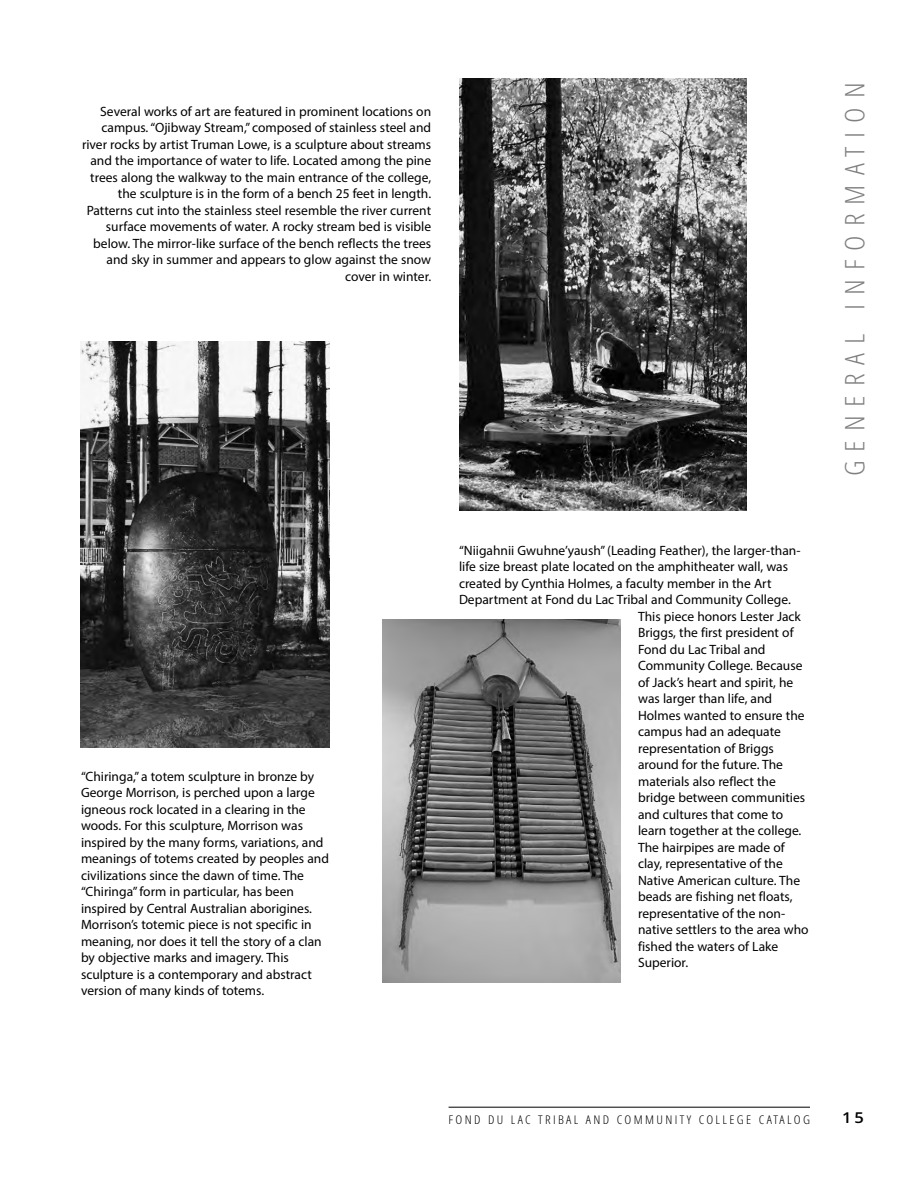
<style>
.page{position:relative;width:918px;height:1188px;background:#fff}
.page>*{position:absolute;margin:0;border:0;box-sizing:border-box;transform-origin:0 0}
.t1{font:300 condensed 27px "Open Sans";letter-spacing:.3em;color:#808080;scale:1.1 1}
.t2{font:600 15px "Open Sans";color:#000;scale:1.1 1}
.t3{font:13.5px/16.5px "Myriad Pro";color:#000;text-align:right}
.t4{font:300 condensed 12px "Open Sans";letter-spacing:.18em;color:#000;scale:1.1 1}
</style>
<div class="page">
<hr style="left:449px;top:1107px;width:361px;height:1px;background:#000">
<img style="left:459px;top:79px;width:288px;height:432px">
<img style="left:81px;top:342px;width:248px;height:405px">
<img style="left:383px;top:620px;width:237px;height:362px">
<p class="t3" style="left:82px;top:104px;width:351px">Several works of art are featured in prominent locations on campus. “Ojibway Stream,” composed of stainless steel and river rocks by artist Truman Lowe, is a sculpture about streams and the importance of water to life. Located among the pine trees along the walkway to the main entrance of the college, the sculpture is in the form of a bench 25 feet in length.<br>Patterns cut into the stainless steel resemble the river current surface movements of water. A rocky stream bed is visible below. The mirror-like surface of the bench reflects the trees and sky in summer and appears to glow against the snow cover in winter.</p>
<p class="t3" style="left:81px;top:769px;width:250px;text-align:left">“Chiringa,” a totem sculpture in bronze by George Morrison, is perched upon a large igneous rock located in a clearing in the woods. For this sculpture, Morrison was inspired by the many forms, variations, and meanings of totems created by peoples and civilizations since the dawn of time. The “Chiringa” form in particular, has been inspired by Central Australian aborigines.<br>Morrison’s totemic piece is not specific in meaning, nor does it tell the story of a clan by objective marks and imagery. This sculpture is a contemporary and abstract version of many kinds of totems.</p>
<p class="t3" style="left:459px;top:543px;width:343px">“Niigahnii Gwuhne’yaush” (Leading Feather), the larger-than-</p>
<p class="t3" style="left:459px;top:560px;width:331px">life size breast plate located on the amphitheater wall, was</p>
<p class="t3" style="left:459px;top:576px;width:314px">created by Cynthia Holmes, a faculty member in the Art</p>
<p class="t3" style="left:459px;top:593px;width:333px">Department at Fond du Lac Tribal and Community College.</p>
<p class="t3" style="left:638px;top:609px;width:164px">This piece honors Lester Jack</p>
<p class="t3" style="left:638px;top:626px;width:157px">Briggs, the first president of</p>
<p class="t3" style="left:638px;top:642px;width:129px">Fond du Lac Tribal and</p>
<p class="t3" style="left:638px;top:659px;width:166px">Community College. Because</p>
<p class="t3" style="left:638px;top:675px;width:157px">of Jack’s heart and spirit, he</p>
<p class="t3" style="left:638px;top:692px;width:136px">was larger than life, and</p>
<p class="t3" style="left:638px;top:708px;width:168px">Holmes wanted to ensure the</p>
<p class="t3" style="left:638px;top:725px;width:144px">campus had an adequate</p>
<p class="t3" style="left:638px;top:741px;width:137px">representation of Briggs</p>
<p class="t3" style="left:638px;top:758px;width:146px">around for the future. The</p>
<p class="t3" style="left:638px;top:774px;width:139px">materials also reflect the</p>
<p class="t3" style="left:638px;top:791px;width:169px">bridge between communities</p>
<p class="t3" style="left:638px;top:807px;width:147px">and cultures that come to</p>
<p class="t3" style="left:638px;top:824px;width:165px">learn together at the college.</p>
<p class="t3" style="left:638px;top:840px;width:148px">The hairpipes are made of</p>
<p class="t3" style="left:638px;top:857px;width:146px">clay, representative of the</p>
<p class="t3" style="left:638px;top:873px;width:164px">Native American culture. The</p>
<p class="t3" style="left:638px;top:890px;width:156px">beads are fishing net floats,</p>
<p class="t3" style="left:638px;top:906px;width:149px">representative of the non-</p>
<p class="t3" style="left:638px;top:923px;width:172px">native settlers to the area who</p>
<p class="t3" style="left:638px;top:939px;width:142px">fished the waters of Lake</p>
<p class="t3" style="left:638px;top:956px;width:52px">Superior.</p>
<p class="t1" style="left:839px;top:476px;width:359px;rotate:-90deg">GENERAL INFORMATION</p>
<p class="t4" style="left:449px;top:1113px;width:330px">FOND DU LAC TRIBAL AND COMMUNITY COLLEGE CATALOG</p>
<p class="t2" style="left:842px;top:1109px;width:21px">15</p>
</div>
